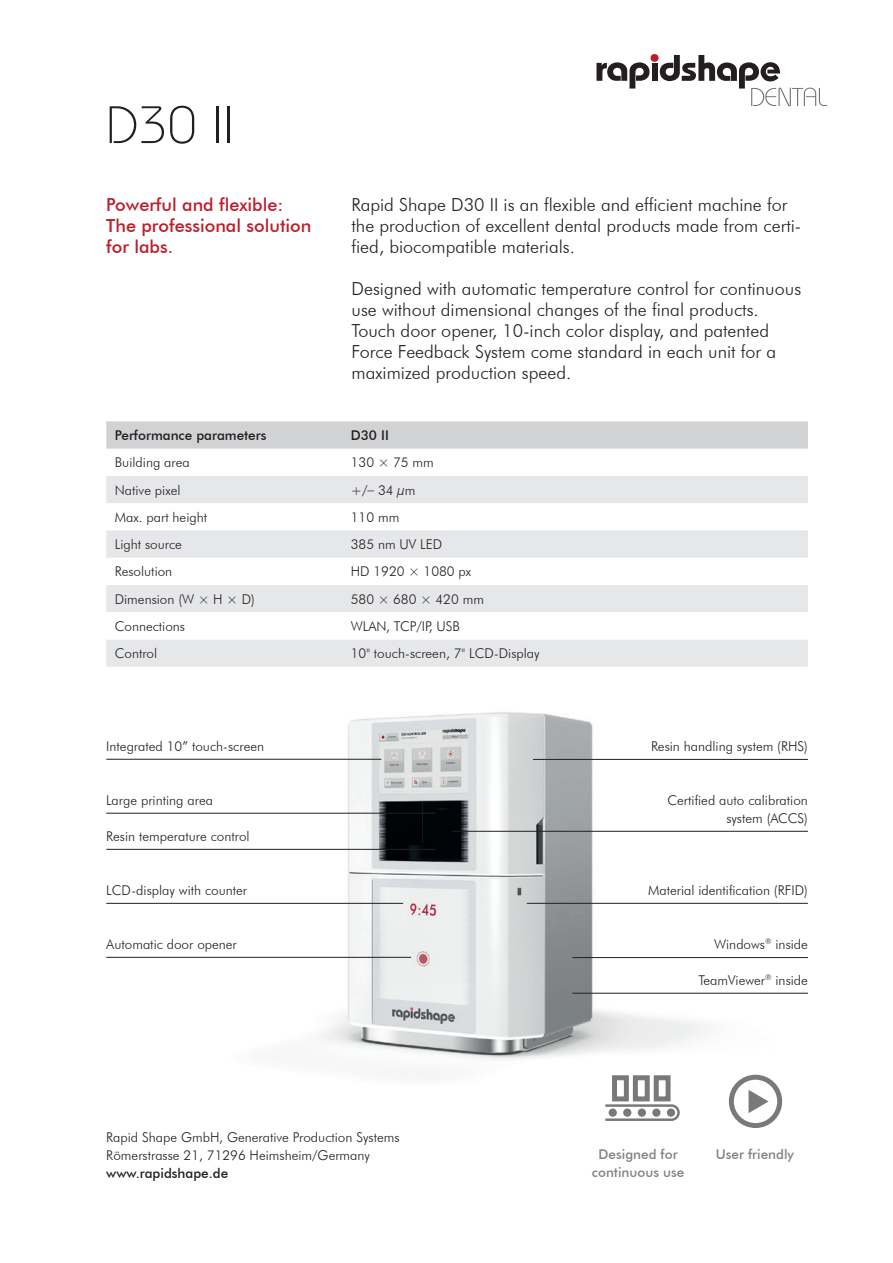
<style>
.page{position:relative;width:893px;height:1263px;background:#fff}
.page>*{position:absolute;margin:0;border:0;box-sizing:border-box;transform-origin:0 0}
.t1{font:300 52.5px "Bauhaus Std";color:#231f20}
.t2{font:300 18px/21px "Futura BT";color:#231f20}
.t3{font:500 18px/21px "Futura BT";color:#be1d2c}
.t4{font:300 13.5px/18px "Futura BT";color:#231f20}
.t5{font:500 13.5px "Futura BT";color:#231f20}
.t6{font:500 13.5px/18px "Futura BT";color:#808285;text-align:center}
</style>
<div class="page">
<img style="left:106px;top:712px;width:702px;height:416px">
<svg style="left:596px;top:62px;width:54px;height:27px"></svg>
<div style="left:652px;top:63px;width:5px;height:18px;background:#231f20"></div>
<div style="left:650px;top:54px;width:8px;height:8px;background:#be1d2c;border-radius:50%"></div>
<svg style="left:660px;top:55px;width:167px;height:51px"></svg>
<svg style="left:106px;top:421px;width:702px;height:28px"></svg>
<svg style="left:106px;top:476px;width:702px;height:191px;fill:#e6e7e9"></svg>
<svg style="left:106px;top:612px;width:702px;height:27px"></svg>
<svg style="left:749px;top:1090px;width:20px;height:23px"></svg>
<div style="left:729px;top:1075px;width:53px;height:53px;border:5px solid #231f20;border-radius:50%"></div>
<svg style="left:603px;top:1103px;width:78px;height:19px"></svg>
<svg style="left:623px;top:1108px;width:8px;height:9px"></svg>
<svg style="left:609px;top:1108px;width:8px;height:9px"></svg>
<hr style="left:106px;top:759px;width:275px;height:1px;background:#231f20">
<hr style="left:106px;top:813px;width:329px;height:1px;background:#231f20">
<hr style="left:106px;top:849px;width:329px;height:1px;background:#231f20">
<hr style="left:106px;top:903px;width:297px;height:1px;background:#231f20">
<hr style="left:106px;top:957px;width:305px;height:1px;background:#231f20">
<hr style="left:533px;top:759px;width:275px;height:1px;background:#231f20">
<hr style="left:572px;top:957px;width:236px;height:1px;background:#231f20">
<hr style="left:527px;top:903px;width:281px;height:1px;background:#231f20">
<hr style="left:572px;top:993px;width:236px;height:1px;background:#231f20">
<hr style="left:452px;top:831px;width:356px;height:1px;background:#231f20">
<p class="t1" style="left:106px;top:94px;width:130px">D30 II</p>
<p class="t3" style="left:106px;top:194px;width:179px">Powerful and flexible:</p>
<p class="t3" style="left:106px;top:215px;width:207px">The professional solution for labs.</p>
<p class="t2" style="left:351px;top:194px;width:451px">Rapid Shape D30 II is an flexible and efficient machine for the production of excellent dental products made from certi&shy;fied, biocompatible materials.</p>
<p class="t2" style="left:351px;top:278px;width:451px">Designed with automatic temperature control for continuous use without dimensional changes of the final products.<br>Touch door opener, 10-inch color display, and patented Force Feedback System come standard in each unit for a maximized production speed.</p>
<p class="t5" style="left:115px;top:427px;width:153px">Performance parameters</p>
<p class="t5" style="left:351px;top:427px;width:40px">D30 II</p>
<p class="t4" style="left:115px;top:453px;width:76px">Building area</p>
<p class="t4" style="left:351px;top:453px;width:85px">130 × 75 mm</p>
<p class="t4" style="left:115px;top:481px;width:67px">Native pixel</p>
<p class="t4" style="left:351px;top:481px;width:66px">+/– 34 µm</p>
<p class="t4" style="left:115px;top:508px;width:94px">Max. part height</p>
<p class="t4" style="left:351px;top:508px;width:50px">110 mm</p>
<p class="t4" style="left:115px;top:535px;width:69px">Light source</p>
<p class="t4" style="left:351px;top:535px;width:93px">385 nm UV LED</p>
<p class="t4" style="left:115px;top:562px;width:59px">Resolution</p>
<p class="t4" style="left:351px;top:562px;width:122px">HD 1920 × 1080 px</p>
<p class="t4" style="left:115px;top:590px;width:141px">Dimension (W × H × D)</p>
<p class="t4" style="left:351px;top:590px;width:135px">580 × 680 × 420 mm</p>
<p class="t4" style="left:115px;top:617px;width:72px">Connections</p>
<p class="t4" style="left:351px;top:617px;width:111px">WLAN, TCP/IP, USB</p>
<p class="t4" style="left:115px;top:644px;width:44px">Control</p>
<p class="t4" style="left:351px;top:644px;width:190px">10" touch-screen, 7" LCD-Display</p>
<p class="t4" style="left:106px;top:737px;width:159px">Integrated 10” touch-screen</p>
<p class="t4" style="left:651px;top:737px;width:158px">Resin handling system (RHS)</p>
<p class="t4" style="left:106px;top:791px;width:108px">Large printing area</p>
<p class="t4" style="left:106px;top:827px;width:145px">Resin temperature control</p>
<p class="t4" style="left:668px;top:791px;width:142px">Certified auto calibration</p>
<p class="t4" style="left:726px;top:809px;width:83px">system (ACCS)</p>
<p class="t4" style="left:106px;top:881px;width:142px">LCD-display with counter</p>
<p class="t4" style="left:648px;top:881px;width:161px">Material identification (RFID)</p>
<p class="t4" style="left:106px;top:935px;width:132px">Automatic door opener</p>
<p class="t4" style="left:714px;top:935px;width:95px">Windows<sup>®</sup> inside</p>
<p class="t4" style="left:698px;top:971px;width:111px">TeamViewer<sup>®</sup> inside</p>
<p class="t4" style="left:106px;top:1128px;width:295px">Rapid Shape GmbH, Generative Production Systems<br>Römerstrasse 21, 71296 Heimsheim/Germany</p>
<p class="t5" style="left:106px;top:1165px;width:123px">www.rapidshape.de</p>
<p class="t6" style="left:592px;top:1145px;width:94px">Designed for continuous use</p>
<p class="t6" style="left:716px;top:1145px;width:80px">User friendly</p>
</div>
